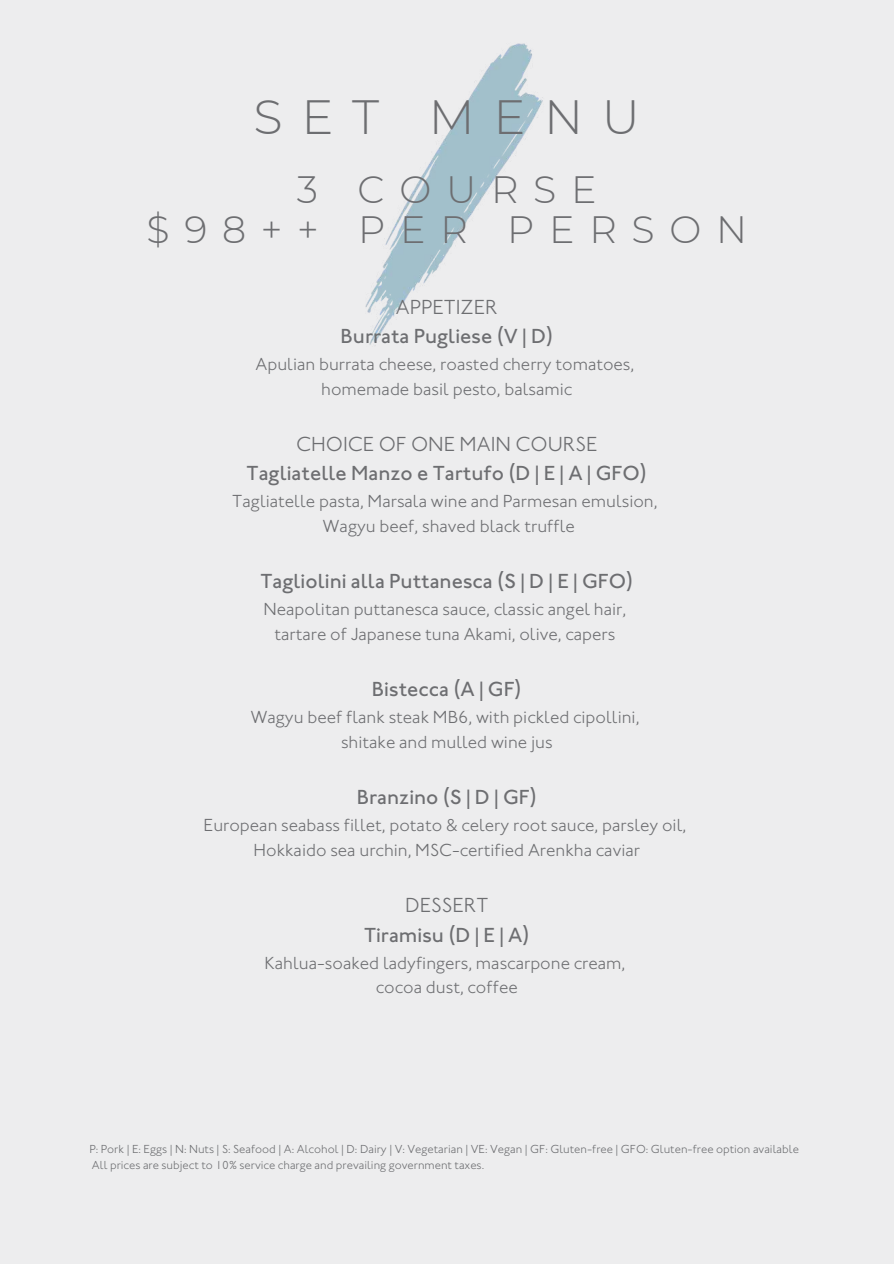
<style>
.page{position:relative;width:894px;height:1264px;background:#fff}
.page>*{position:absolute;margin:0;border:0;box-sizing:border-box;transform-origin:0 0}
.t1{font:300 48px "Montserrat";letter-spacing:.39em;color:#6d6e71}
.t2{font:300 38.1px/39.3px "Montserrat";letter-spacing:.39em;color:#6d6e71;text-align:center}
.t3{font:500 21px "Johnston ITC Std";color:#6d6e71}
.t4{font:300 21px "Johnston ITC Std";color:#6d6e71}
.t5{font:300 18px/24.8px "Johnston ITC Std";color:#6d6e71;text-align:center}
.t6{font:300 12px/16px "Johnston ITC Std";color:#6d6e71}
</style>
<div class="page">
<div style="left:0;top:0;width:893px;height:1263px;background:#ededee"></div>
<img style="left:365px;top:43px;width:178px;height:303px">
<h1 class="t1" style="left:253px;top:88px;width:388px">SET MENU</h1>
<h2 class="t2" style="left:146px;top:170px;width:602px">3 COURSE<br>$98++ PER PERSON</h2>
<p class="t4" style="left:396px;top:299px;width:103px">APPETIZER</p>
<p class="t3" style="left:340px;top:329px;width:214px">Burrata Pugliese (V | D)</p>
<p class="t5" style="left:255px;top:353px;width:380px">Apulian burrata cheese, roasted cherry tomatoes, homemade basil pesto, balsamic</p>
<p class="t4" style="left:296px;top:437px;width:303px">CHOICE OF ONE MAIN COURSE</p>
<p class="t3" style="left:246px;top:466px;width:402px">Tagliatelle Manzo e Tartufo (D | E | A | GFO)</p>
<p class="t5" style="left:232px;top:490px;width:426px">Tagliatelle pasta, Marsala wine and Parmesan emulsion,<br>Wagyu beef, shaved black truffle</p>
<p class="t3" style="left:260px;top:574px;width:374px">Tagliolini alla Puttanesca (S | D | E | GFO)</p>
<p class="t5" style="left:263px;top:598px;width:364px">Neapolitan puttanesca sauce, classic angel hair, tartare of Japanese tuna Akami, olive, capers</p>
<p class="t3" style="left:372px;top:682px;width:151px">Bistecca (A | GF)</p>
<p class="t5" style="left:250px;top:706px;width:390px">Wagyu beef flank steak MB6, with pickled cipollini, shitake and mulled wine jus</p>
<p class="t3" style="left:356px;top:790px;width:181px">Branzino (S | D | GF)</p>
<p class="t5" style="left:203px;top:814px;width:484px">European seabass fillet, potato &amp; celery root sauce, parsley oil,<br>Hokkaido sea urchin, MSC-certified Arenkha caviar</p>
<p class="t4" style="left:405px;top:898px;width:85px">DESSERT</p>
<p class="t3" style="left:364px;top:927px;width:167px">Tiramisu (D | E | A)</p>
<p class="t5" style="left:264px;top:952px;width:362px">Kahlua-soaked ladyfingers, mascarpone cream, cocoa dust, coffee</p>
<p class="t6" style="left:89px;top:1142px;width:710px">P: Pork | E: Eggs | N: Nuts | S: Seafood | A: Alcohol | D: Dairy | V: Vegetarian | VE: Vegan | GF: Gluten-free | GFO: Gluten-free option available<br>All prices are subject to 10% service charge and prevailing government taxes.</p>
</div>
